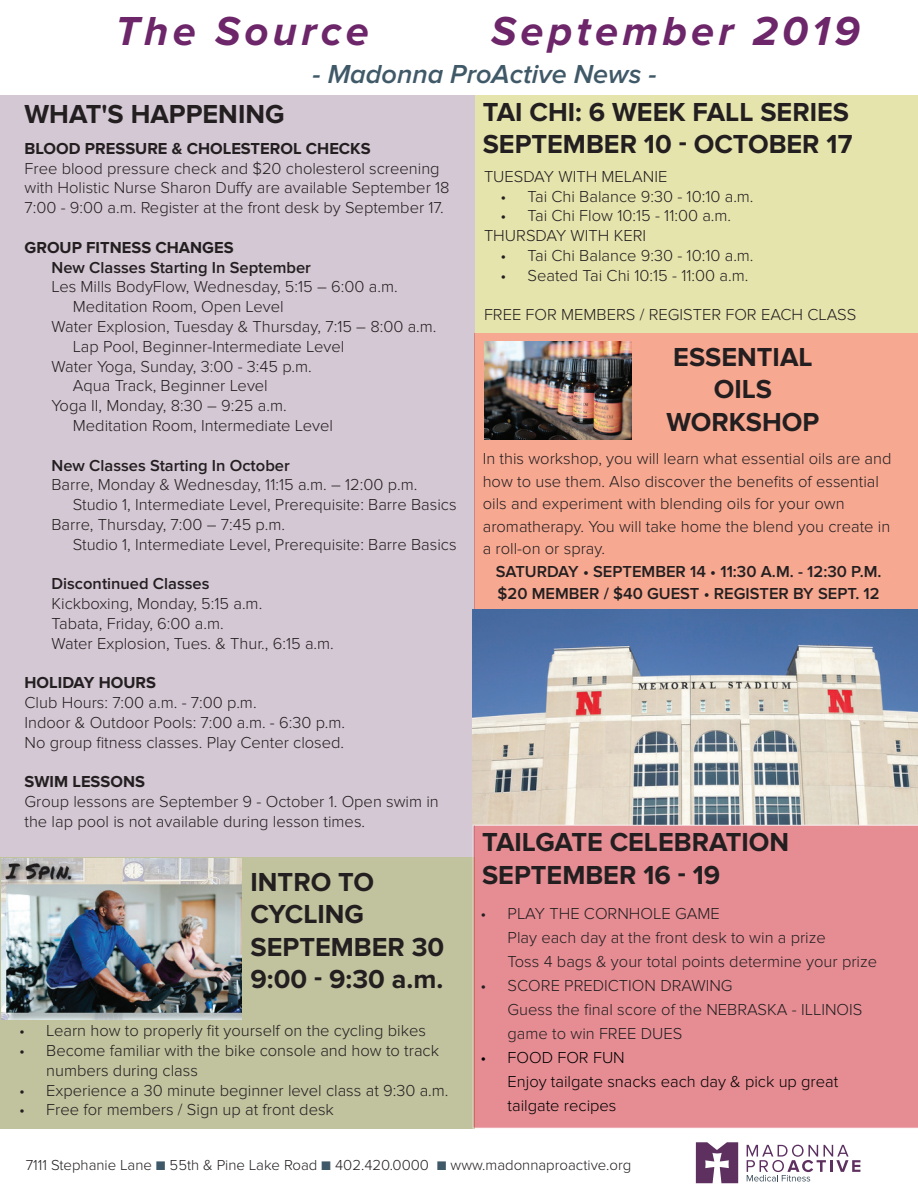
<style>
.page{position:relative;width:918px;height:1188px;background:#fff}
.page>*{position:absolute;margin:0;border:0;box-sizing:border-box;transform-origin:0 0}
.t1{font:italic 700 42px "Proxima Nova";letter-spacing:.1em;color:#6c2669}
.t2{font:700 27px/32.4px "Proxima Nova";color:#231f20}
.t3{font:italic 600 27px "Proxima Nova";color:#405968}
.t4{font:300 16.5px/19.8px "Proxima Nova";color:#231f20}
.t5{font:600 16.5px/22.5px "Proxima Nova";color:#231f20}
.t6{font:700 16.5px "Proxima Nova";color:#231f20}
.t7{font:300 16.5px/24px "Proxima Nova";color:#000}
.t8{font:300 15px "Proxima Nova";color:#231f20}
.s1{color:#405968}
</style>
<div class="page">
<div style="left:0;top:857px;width:475px;height:272px;background:#c1c29e"></div>
<div style="left:475px;top:333px;width:443px;height:277px;background:#f7a891"></div>
<div style="left:0;top:95px;width:475px;height:762px;background:#d4c8d4"></div>
<svg style="left:696px;top:1142px;width:42px;height:41px"></svg>
<svg style="left:747px;top:1145px;width:113px;height:36px"></svg>
<div style="left:475px;top:95px;width:443px;height:238px;background:#e5e4ad"></div>
<img style="left:485px;top:342px;width:146px;height:97px">
<img style="left:2px;top:858px;width:240px;height:162px">
<img style="left:473px;top:609px;width:445px;height:216px">
<div style="left:473px;top:825px;width:445px;height:304px;background:#e68d94"></div>
<h1 class="t1" style="left:491px;top:7px;width:370px">September 2019</h1>
<h1 class="t1" style="left:116px;top:7px;width:255px">The Source</h1>
<h2 class="t3" style="left:313px;top:59px;width:345px">- Madonna ProActive News -</h2>
<h2 class="t2" style="left:25px;top:99px;width:262px">WHAT'S HAPPENING</h2>
<p class="t6" style="left:25px;top:139px;width:348px">BLOOD PRESSURE &amp; CHOLESTEROL CHECKS</p>
<p class="t4" style="left:25px;top:158px;width:427px">Free blood pressure check and $20 cholesterol screening with Holistic Nurse Sharon Duffy are available September 18<br>7:00 - 9:00 a.m. Register at the front desk by September 17.</p>
<p class="t6" style="left:25px;top:238px;width:211px">GROUP FITNESS CHANGES</p>
<p class="t5" style="left:52px;top:256px;width:261px">New Classes Starting In September</p>
<p class="t4" style="left:52px;top:277px;width:348px">Les Mills BodyFlow, Wednesday, 5:15 – 6:00 a.m.</p>
<p class="t4" style="left:73px;top:297px;width:212px">Meditation Room, Open Level</p>
<p class="t4" style="left:52px;top:317px;width:387px">Water Explosion, Tuesday &amp; Thursday, 7:15 – 8:00 a.m.</p>
<p class="t4" style="left:73px;top:337px;width:273px">Lap Pool, Beginner-Intermediate Level</p>
<p class="t4" style="left:52px;top:356px;width:262px">Water Yoga, Sunday, 3:00 - 3:45 p.m.</p>
<p class="t4" style="left:73px;top:376px;width:196px">Aqua Track, Beginner Level</p>
<p class="t4" style="left:52px;top:396px;width:237px">Yoga II, Monday, 8:30 – 9:25 a.m.</p>
<p class="t4" style="left:73px;top:416px;width:262px">Meditation Room, Intermediate Level</p>
<p class="t5" style="left:52px;top:454px;width:240px">New Classes Starting In October</p>
<p class="t4" style="left:52px;top:475px;width:367px">Barre, Monday &amp; Wednesday, 11:15 a.m. – 12:00 p.m.</p>
<p class="t4" style="left:73px;top:495px;width:385px">Studio 1, Intermediate Level, Prerequisite: Barre Basics</p>
<p class="t4" style="left:52px;top:515px;width:235px">Barre, Thursday, 7:00 – 7:45 p.m.</p>
<p class="t4" style="left:73px;top:535px;width:385px">Studio 1, Intermediate Level, Prerequisite: Barre Basics</p>
<p class="t5" style="left:52px;top:573px;width:160px">Discontinued Classes</p>
<p class="t4" style="left:52px;top:594px;width:284px">Kickboxing, Monday, 5:15 a.m.<br>Tabata, Friday, 6:00 a.m.<br>Water Explosion, Tues. &amp; Thur., 6:15 a.m.</p>
<p class="t6" style="left:25px;top:673px;width:133px">HOLIDAY HOURS</p>
<p class="t4" style="left:25px;top:693px;width:322px">Club Hours: 7:00 a.m. - 7:00 p.m.<br>Indoor &amp; Outdoor Pools: 7:00 a.m. - 6:30 p.m.<br>No group fitness classes. Play Center closed.</p>
<p class="t6" style="left:25px;top:772px;width:122px">SWIM LESSONS</p>
<p class="t4" style="left:25px;top:792px;width:416px">Group lessons are September 9 - October 1. Open swim in the lap pool is not available during lesson times.</p>
<h2 class="t2" style="left:483px;top:96px;width:371px">TAI CHI: 6 WEEK FALL SERIES<br>SEPTEMBER 10 - OCTOBER 17</h2>
<p class="t4" style="left:484px;top:167px;width:185px">TUESDAY WITH MELANIE</p>
<p class="t4" style="left:501px;top:186px;width:255px">• Tai Chi Balance 9:30 - 10:10 a.m.</p>
<p class="t4" style="left:484px;top:206px;width:249px;text-indent:16px">• Tai Chi Flow 10:15 - 11:00 a.m.<br>THURSDAY WITH KERI</p>
<p class="t4" style="left:501px;top:246px;width:255px">• Tai Chi Balance 9:30 - 10:10 a.m.</p>
<p class="t4" style="left:501px;top:266px;width:249px">• Seated Tai Chi 10:15 - 11:00 a.m.</p>
<p class="t4" style="left:484px;top:305px;width:374px">FREE FOR MEMBERS / REGISTER FOR EACH CLASS</p>
<h2 class="t2" style="left:667px;top:341px;width:154px;text-align:center">ESSENTIAL<br>OILS<br>WORKSHOP</h2>
<p class="t4" style="left:483px;top:448px;width:410px;line-height:22.5px">In this workshop, you will learn what essential oils are and how to use them. Also discover the benefits of essential oils and experiment with blending oils for your own aromatherapy. You will take home the blend you create in a roll-on or spray.</p>
<p class="t5" style="left:496px;top:560px;width:387px">SATURDAY • SEPTEMBER 14 • 11:30 A.M. - 12:30 P.M. $20 MEMBER / $40 GUEST • REGISTER BY SEPT. 12</p>
<h2 class="t2" style="left:482px;top:827px;width:309px">TAILGATE CELEBRATION</h2>
<h2 class="t2" style="left:251px;top:866px;width:125px">INTRO TO</h2>
<h2 class="t2" style="left:482px;top:859px;width:240px">SEPTEMBER 16 - 19</h2>
<h2 class="t2" style="left:251px;top:899px;width:195px">CYCLING<br>SEPTEMBER 30<br>9:00 - 9:30 a.m.</h2>
<p class="t4" style="left:19px;top:1021px;width:408px">• Learn how to properly fit yourself on the cycling bikes</p>
<p class="t4" style="left:46px;top:1041px;width:394px;text-indent:-27px">• Become familiar with the bike console and how to track numbers during class</p>
<p class="t4" style="left:19px;top:1080px;width:431px">• Experience a 30 minute beginner level class at 9:30 a.m.</p>
<p class="t4" style="left:19px;top:1100px;width:316px">• Free for members / Sign up at front desk</p>
<p class="t4" style="left:508px;top:902px;width:371px;line-height:24px;text-indent:-27px">• PLAY THE CORNHOLE GAME<br>Play each day at the front desk to win a prize<br>Toss 4 bags &amp; your total points determine your prize</p>
<p class="t4" style="left:508px;top:974px;width:356px;line-height:24px;text-indent:-27px">• SCORE PREDICTION DRAWING<br>Guess the final score of the NEBRASKA - ILLINOIS game to win FREE DUES</p>
<p class="t7" style="left:508px;top:1046px;width:332px;text-indent:-27px">• FOOD FOR FUN<br>Enjoy tailgate snacks each day &amp; pick up great tailgate recipes</p>
<p class="t8" style="left:26px;top:1156px;width:607px">7111 Stephanie Lane <span class="s1">■</span> 55th &amp; Pine Lake Road <span class="s1">■</span> 402.420.0000 <span class="s1">■</span> www.madonnaproactive.org</p>
</div>
